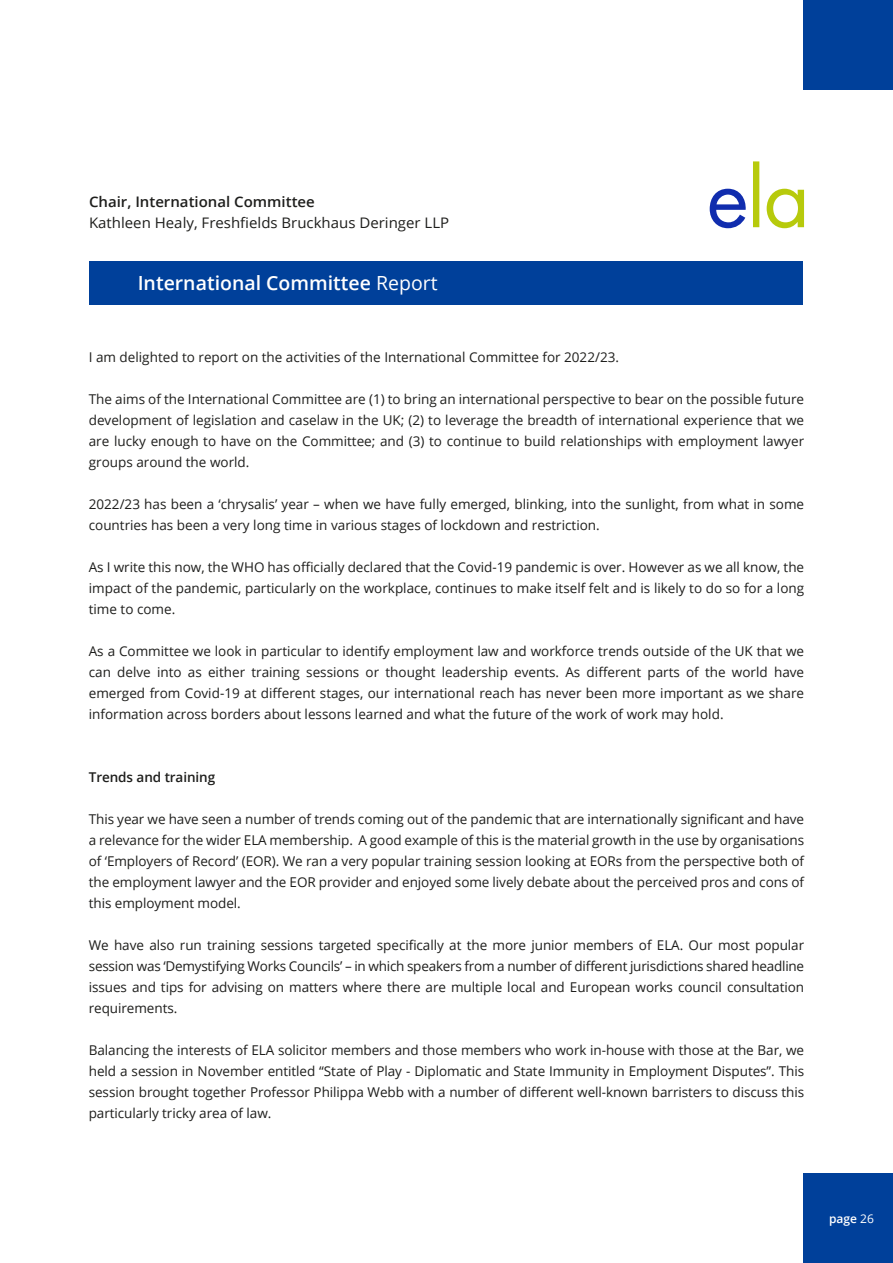
<style>
.page{position:relative;width:893px;height:1263px;background:#fff}
.page>*{position:absolute;margin:0;border:0;box-sizing:border-box;transform-origin:0 0}
.t1{font:600 19.5px "Open Sans";color:#fff}
.t2{font:14.55px "Open Sans";color:#1e1e1c}
.t3{font:600 14.55px "Open Sans";color:#1e1e1c}
.t4{font:13.5px/21px "Open Sans";color:#1e1e1c;text-align:justify}
.t5{font:600 13.5px "Open Sans";letter-spacing:-.005em;color:#1e1e1c}
.t6{font:600 12px "Open Sans";color:#fff}
.s1{font-weight:400}
</style>
<div class="page">
<div style="left:803px;top:1173px;width:90px;height:90px;background:#00409a"></div>
<div style="left:803px;top:0;width:90px;height:90px;background:#00409a"></div>
<div style="left:89px;top:262px;width:714px;height:43px;background:#00409a"></div>
<svg style="left:710px;top:189px;width:36px;height:39px"></svg>
<svg style="left:753px;top:161px;width:51px;height:67px"></svg>
<p class="t3" style="left:89px;top:192px;width:227px">Chair, International Committee</p>
<p class="t2" style="left:89px;top:213px;width:362px">Kathleen Healy, Freshfields Bruckhaus Deringer LLP</p>
<h1 class="t1" style="left:138px;top:270px;width:301px">International Committee <span class="s1">Report</span></h1>
<p class="t4" style="left:89px;top:346px;width:532px">I am delighted to report on the activities of the International Committee for 2022/23.</p>
<p class="t4" style="left:89px;top:388px;width:717px">The aims of the International Committee are (1) to bring an international perspective to bear on the possible future development of legislation and caselaw in the UK; (2) to leverage the breadth of international experience that we are lucky enough to have on the Committee; and (3) to continue to build relationships with employment lawyer groups around the world.</p>
<p class="t4" style="left:89px;top:493px;width:717px">2022/23 has been a ‘chrysalis’ year – when we have fully emerged, blinking, into the sunlight, from what in some countries has been a very long time in various stages of lockdown and restriction.</p>
<p class="t4" style="left:89px;top:556px;width:717px">As I write this now, the WHO has officially declared that the Covid-19 pandemic is over. However as we all know, the impact of the pandemic, particularly on the workplace, continues to make itself felt and is likely to do so for a long time to come.</p>
<p class="t4" style="left:89px;top:640px;width:717px">As a Committee we look in particular to identify employment law and workforce trends outside of the UK that we can delve into as either training sessions or thought leadership events. As different parts of the world have emerged from Covid-19 at different stages, our international reach has never been more important as we share information across borders about lessons learned and what the future of the work of work may hold.</p>
<p class="t5" style="left:89px;top:768px;width:128px">Trends and training</p>
<p class="t4" style="left:89px;top:808px;width:717px">This year we have seen a number of trends coming out of the pandemic that are internationally significant and have a relevance for the wider ELA membership. A good example of this is the material growth in the use by organisations of ‘Employers of Record’ (EOR). We ran a very popular training session looking at EORs from the perspective both of the employment lawyer and the EOR provider and enjoyed some lively debate about the perceived pros and cons of this employment model.</p>
<p class="t4" style="left:89px;top:934px;width:717px">We have also run training sessions targeted specifically at the more junior members of ELA. Our most popular session was ‘Demystifying Works Councils’ – in which speakers from a number of different jurisdictions shared headline issues and tips for advising on matters where there are multiple local and European works council consultation requirements.</p>
<p class="t4" style="left:89px;top:1039px;width:717px">Balancing the interests of ELA solicitor members and those members who work in-house with those at the Bar, we held a session in November entitled “State of Play - Diplomatic and State Immunity in Employment Disputes”. This session brought together Professor Philippa Webb with a number of different well-known barristers to discuss this particularly tricky area of law.</p>
<p class="t6" style="left:829px;top:1210px;width:46px">page <span class="s1">26</span></p>
</div>
